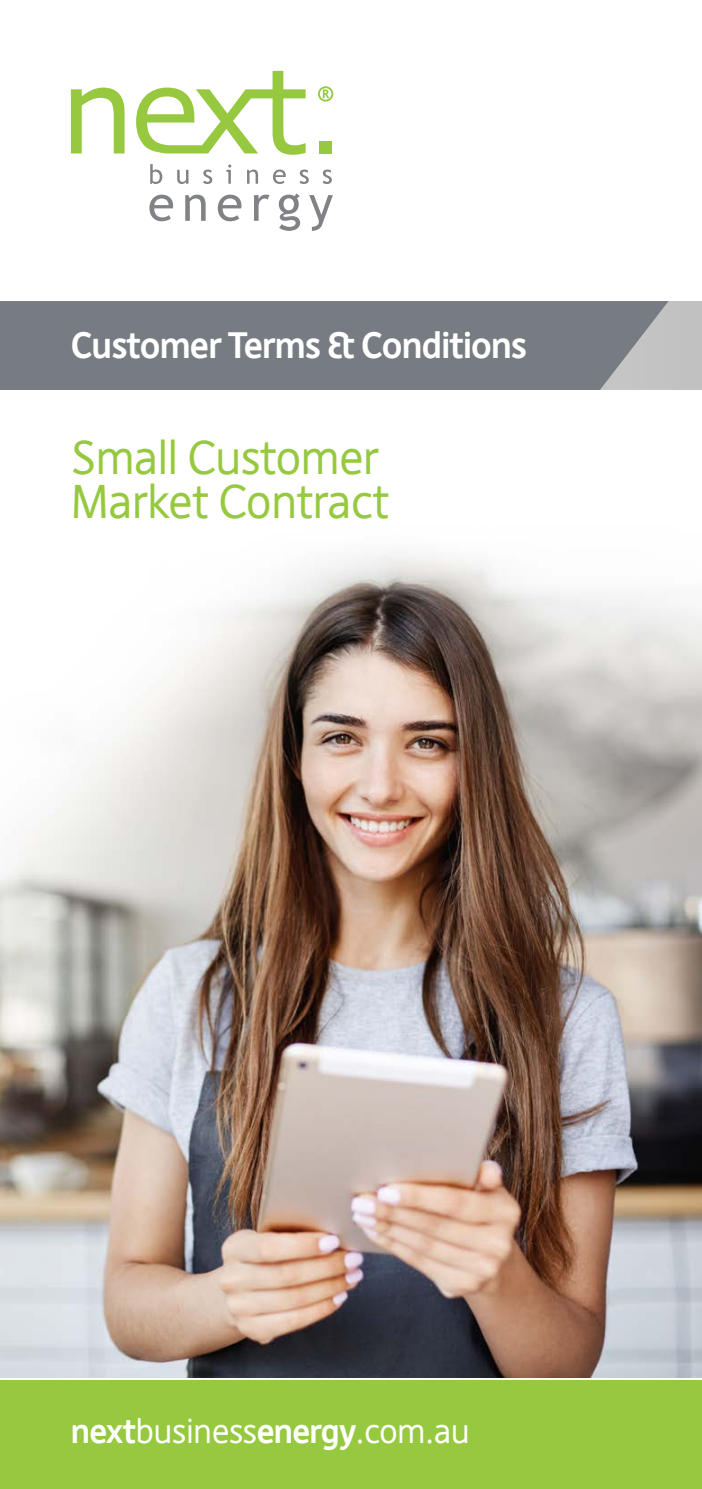
<style>
.page{position:relative;width:702px;height:1489px;background:#fff}
.page>*{position:absolute;margin:0;border:0;box-sizing:border-box;transform-origin:0 0}
.Bullet_1{font:45px/44px "Deja Web";letter-spacing:-.02em;color:#96c93f}
.Bullet_1-2{font:700 35px "Deja Web";letter-spacing:-.02em;color:#fff}
.Bullet_1-3{font:32.5px "Deja Web";letter-spacing:-.02em;color:#fff}
.s1{font-weight:700}
</style>
<div class="page">
<img style="left:0;top:554px;width:702px;height:822px">
<div style="left:319px;top:141px;width:13px;height:12px;background:#96c93f"></div>
<svg style="left:71px;top:88px;width:53px;height:65px"></svg>
<svg style="left:136px;top:71px;width:169px;height:84px"></svg>
<svg style="left:150px;top:164px;width:12px;height:20px"></svg>
<svg style="left:177px;top:170px;width:11px;height:14px"></svg>
<svg style="left:203px;top:169px;width:9px;height:15px"></svg>
<svg style="left:226px;top:164px;width:5px;height:20px"></svg>
<svg style="left:247px;top:169px;width:11px;height:15px"></svg>
<svg style="left:273px;top:169px;width:13px;height:15px"></svg>
<svg style="left:300px;top:169px;width:9px;height:15px"></svg>
<svg style="left:323px;top:169px;width:9px;height:15px"></svg>
<svg style="left:149px;top:195px;width:24px;height:26px"></svg>
<svg style="left:185px;top:195px;width:21px;height:26px"></svg>
<svg style="left:218px;top:195px;width:23px;height:26px"></svg>
<svg style="left:254px;top:195px;width:15px;height:26px"></svg>
<svg style="left:279px;top:193px;width:21px;height:38px"></svg>
<svg style="left:309px;top:195px;width:24px;height:36px"></svg>
<svg style="left:318px;top:86px;width:15px;height:16px"></svg>
<div style="left:0;top:1380px;width:702px;height:108px;background:#96c93f"></div>
<div style="left:668px;top:301px;width:34px;height:89px;background:#c2c1c2"></div>
<div style="left:0;top:301px;width:668px;height:89px;background:#767c81"></div>
<p class="Bullet_1-2" style="left:71px;top:324px;width:458px">Customer Terms &amp; Conditions</p>
<p class="Bullet_1" style="left:71px;top:436px;width:320px">Small Customer<br>Market Contract</p>
<p class="Bullet_1-3" style="left:71px;top:1411px;width:400px"><span class="s1">next</span>business<span class="s1">energy</span>.com.au</p>
</div>
